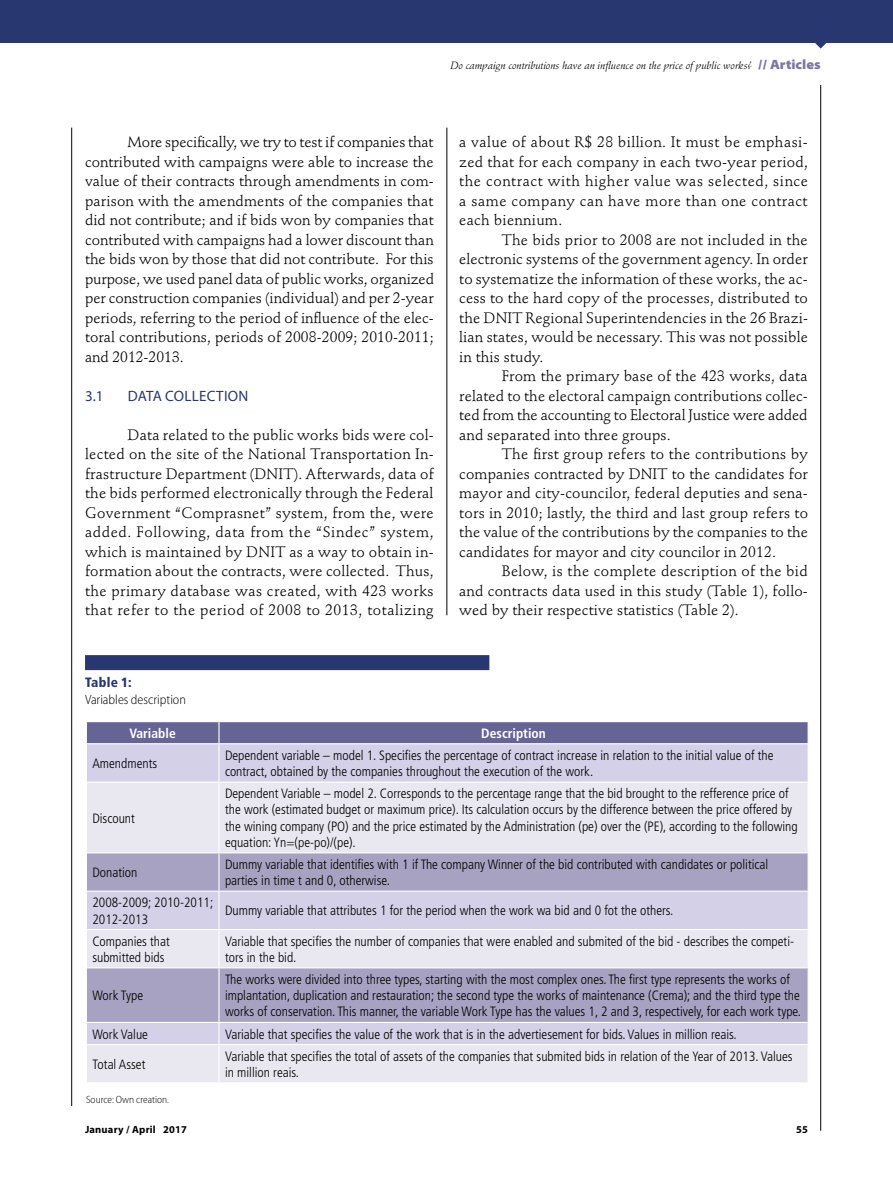
<style>
.page{position:relative;width:893px;height:1191px;background:#fff}
.page>*{position:absolute;margin:0;border:0;box-sizing:border-box;transform-origin:0 0}
.t1{font:15px/19.5px "Stempel Schneidler Std";letter-spacing:.01em;color:#000;text-align:justify}
.t2{font:15px "Myriad Pro";letter-spacing:.02em;color:#293771}
.t3{font:300 condensed 13.5px/16.2px "Frutiger LT Std";color:#000}
.t4{font:300 semi-condensed 13.5px "Myriad Pro";color:#000}
.t5{font:700 condensed 13.5px "Frutiger LT Std";color:#fff}
.t6{font:900 condensed 13.5px "Frutiger LT Std";letter-spacing:.015em;color:#293771}
.t7{font:italic 10.5px "Stempel Schneidler Std";color:#000}
.t8{font:700 10.5px "Myriad Pro";letter-spacing:.02em;color:#000}
.t9{font:300 semi-condensed 10.5px "Myriad Pro";color:#000}
.s1{font-family:"Myriad Pro";font-weight:900;font-style:normal;font-stretch:semi-expanded;font-size:13.5px;color:#7b77a2}
</style>
<div class="page">
<svg style="left:815px;top:43px;width:11px;height:6px"></svg>
<div style="left:0;top:0;width:893px;height:43px;background:#293771"></div>
<hr style="left:820px;top:85px;width:1px;height:1045px;background:#000">
<hr style="left:71px;top:128px;width:1px;height:978px;background:#000">
<hr style="left:446px;top:128px;width:1px;height:487px;background:#000">
<div style="left:85px;top:655px;width:404px;height:15px;background:#293771"></div>
<div style="left:87px;top:744px;width:721px;height:37px;background:#d3d0e7"></div>
<svg style="left:87px;top:783px;width:721px;height:299px;background:#e5e3ee"></svg>
<svg style="left:87px;top:853px;width:721px;height:168px;background:#c0bcd4"></svg>
<div style="left:86px;top:722px;width:722px;height:21px;background:#666495"></div>
<hr style="left:87px;top:852px;width:132px;height:1px;background:#fff">
<hr style="left:219px;top:852px;width:590px;height:1px;background:#fff">
<hr style="left:218px;top:744px;width:2px;height:37px;background:#fff">
<hr style="left:218px;top:782px;width:2px;height:70px;background:#fff">
<hr style="left:218px;top:853px;width:2px;height:37px;background:#fff">
<hr style="left:87px;top:890px;width:132px;height:1px;background:#fff">
<hr style="left:219px;top:890px;width:590px;height:1px;background:#fff">
<hr style="left:218px;top:891px;width:2px;height:38px;background:#fff">
<hr style="left:87px;top:929px;width:132px;height:1px;background:#fff">
<hr style="left:219px;top:929px;width:589px;height:1px;background:#fff">
<hr style="left:218px;top:930px;width:2px;height:37px;background:#fff">
<hr style="left:87px;top:967px;width:132px;height:1px;background:#fff">
<hr style="left:219px;top:967px;width:589px;height:1px;background:#fff">
<hr style="left:218px;top:968px;width:2px;height:53px;background:#fff">
<hr style="left:87px;top:1021px;width:132px;height:2px;background:#fff">
<hr style="left:219px;top:1021px;width:589px;height:2px;background:#fff">
<hr style="left:218px;top:1023px;width:2px;height:21px;background:#fff">
<hr style="left:87px;top:1044px;width:132px;height:1px;background:#fff">
<hr style="left:219px;top:1044px;width:590px;height:1px;background:#fff">
<hr style="left:218px;top:1045px;width:2px;height:37px;background:#fff">
<p class="t7" style="left:450px;top:59px;width:372px">Do campaign contributions have an influence on the price of public works? <span class="s1">// Articles</span></p>
<p class="t1" style="left:85px;top:132px;width:350px;text-indent:43px">More specifically, we try to test if companies that contributed with campaigns were able to increase the value of their contracts through amendments in com&shy;parison with the amendments of the companies that did not contribute; and if bids won by companies that contributed with campaigns had a lower discount than the bids won by those that did not contribute. For this purpose, we used panel data of public works, organized per construction companies (individual) and per 2-year periods, referring to the period of influence of the elec&shy;toral contributions, periods of 2008-2009; 2010-2011; and 2012-2013.</p>
<p class="t2" style="left:85px;top:386px;width:20px">3.1</p>
<p class="t2" style="left:128px;top:386px;width:122px">DATA COLLECTION</p>
<p class="t1" style="left:85px;top:425px;width:350px;text-indent:43px">Data related to the public works bids were col&shy;lected on the site of the National Transportation In&shy;frastructure Department (DNIT). Afterwards, data of the bids performed electronically through the Federal Government “Comprasnet” system, from the, were added. Following, data from the “Sindec” system, which is maintained by DNIT as a way to obtain in&shy;formation about the contracts, were collected. Thus, the primary database was created, with 423 works that refer to the period of 2008 to 2013, totalizing</p>
<p class="t1" style="left:459px;top:132px;width:350px">a value of about R$ 28 billion. It must be emphasi&shy;zed that for each company in each two-year period, the contract with higher value was selected, since a same company can have more than one contract each biennium.</p>
<p class="t1" style="left:459px;top:230px;width:350px;text-indent:43px">The bids prior to 2008 are not included in the electronic systems of the government agency. In order to systematize the information of these works, the ac&shy;cess to the hard copy of the processes, distributed to the DNIT Regional Superintendencies in the 26 Brazi&shy;lian states, would be necessary. This was not possible in this study.</p>
<p class="t1" style="left:459px;top:366px;width:350px;text-indent:43px">From the primary base of the 423 works, data related to the electoral campaign contributions collec&shy;ted from the accounting to Electoral Justice were added and separated into three groups.</p>
<p class="t1" style="left:459px;top:444px;width:350px;text-indent:43px">The first group refers to the contributions by companies contracted by DNIT to the candidates for mayor and city-councilor, federal deputies and sena&shy;tors in 2010; lastly, the third and last group refers to the value of the contributions by the companies to the candidates for mayor and city councilor in 2012.</p>
<p class="t1" style="left:459px;top:561px;width:350px;text-indent:43px">Below, is the complete description of the bid and contracts data used in this study (Table 1), follo&shy;wed by their respective statistics (Table 2).</p>
<p class="t6" style="left:85px;top:674px;width:48px">Table 1:</p>
<p class="t4" style="left:85px;top:692px;width:102px">Variables description</p>
<p class="t5" style="left:130px;top:725px;width:48px">Variable</p>
<p class="t5" style="left:481px;top:725px;width:66px">Description</p>
<p class="t3" style="left:92px;top:755px;width:66px">Amendments</p>
<p class="t3" style="left:225px;top:747px;width:550px">Dependent variable – model 1. Specifies the percentage of contract increase in relation to the initial value of the contract, obtained by the companies throughout the execution of the work.</p>
<p class="t3" style="left:92px;top:810px;width:44px">Discount</p>
<p class="t3" style="left:225px;top:785px;width:574px">Dependent Variable – model 2. Corresponds to the percentage range that the bid brought to the refference price of the work (estimated budget or maximum price). Its calculation occurs by the difference between the price offered by the wining company (PO) and the price estimated by the Administration (pe) over the (PE), according to the following equation: Yn=(pe-po)/(pe).</p>
<p class="t3" style="left:92px;top:864px;width:47px">Donation</p>
<p class="t3" style="left:225px;top:856px;width:545px">Dummy variable that identifies with 1 if The company Winner of the bid contributed with candidates or political parties in time t and 0, otherwise.</p>
<p class="t3" style="left:92px;top:894px;width:122px">2008-2009; 2010-2011;<br>2012-2013</p>
<p class="t3" style="left:225px;top:903px;width:450px">Dummy variable that attributes 1 for the period when the work wa bid and 0 fot the others.</p>
<p class="t3" style="left:92px;top:933px;width:79px">Companies that submitted bids</p>
<p class="t3" style="left:225px;top:933px;width:571px">Variable that specifies the number of companies that were enabled and submited of the bid - describes the competi&shy;tors in the bid.</p>
<p class="t3" style="left:92px;top:987px;width:52px">Work Type</p>
<p class="t3" style="left:225px;top:971px;width:578px">The works were divided into three types, starting with the most complex ones. The first type represents the works of implantation, duplication and restauration; the second type the works of maintenance (Crema); and the third type the works of conservation. This manner, the variable Work Type has the values 1, 2 and 3, respectively, for each work type.</p>
<p class="t3" style="left:92px;top:1026px;width:57px">Work Value</p>
<p class="t3" style="left:225px;top:1026px;width:513px">Variable that specifies the value of the work that is in the advertiesement for bids. Values in million reais.</p>
<p class="t3" style="left:92px;top:1056px;width:55px">Total Asset</p>
<p class="t3" style="left:225px;top:1048px;width:569px">Variable that specifies the total of assets of the companies that submited bids in relation of the Year of 2013. Values in million reais.</p>
<p class="t9" style="left:86px;top:1093px;width:84px">Source: Own creation.</p>
<p class="t8" style="left:85px;top:1122px;width:103px">January / April 2017</p>
<p class="t8" style="left:796px;top:1122px;width:13px">55</p>
</div>
